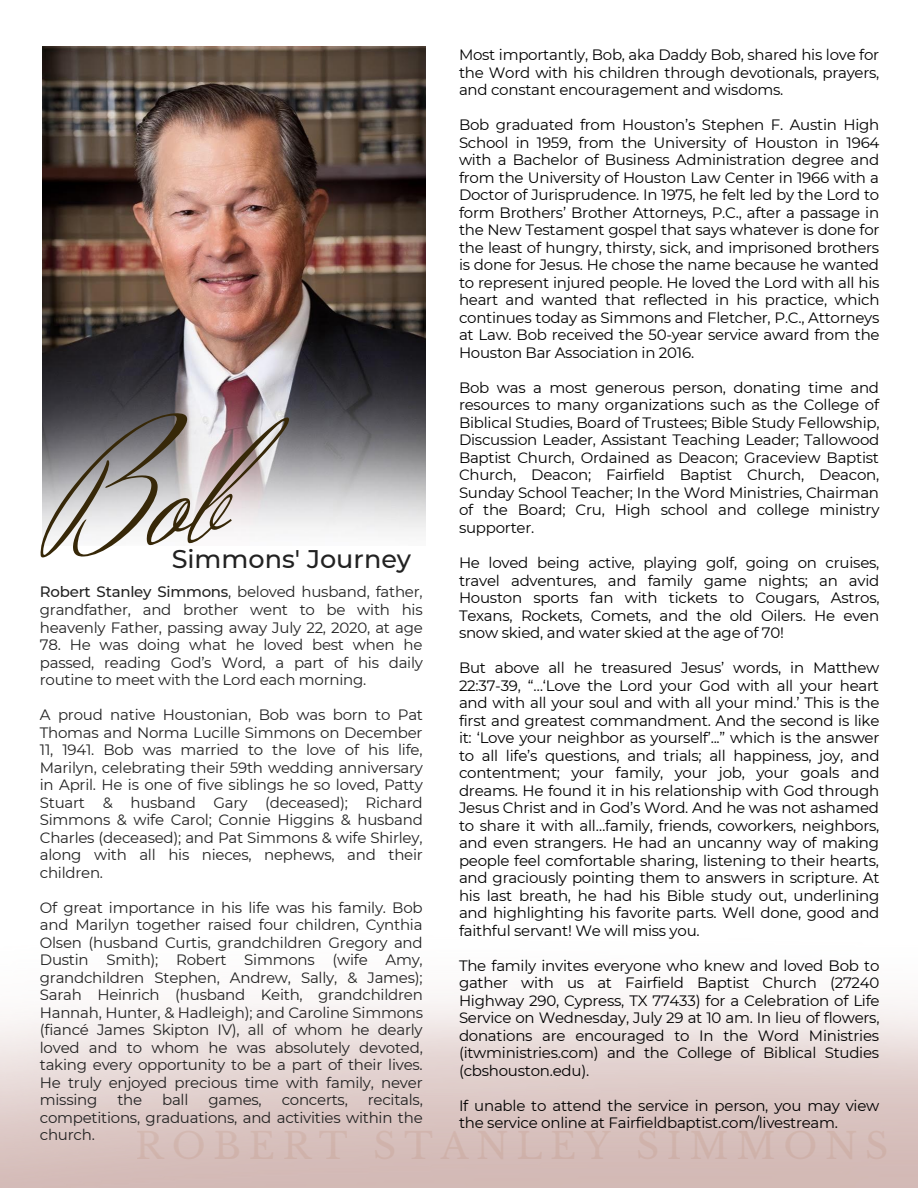
<style>
.page{position:relative;width:918px;height:1188px;background:#fff}
.page>*{position:absolute;margin:0;border:0;box-sizing:border-box;transform-origin:0 0}
.t1{font:500 25.5px "Montserrat";color:#222}
.t2{font:15px/17.5px "Montserrat";letter-spacing:-.015em;color:#000;text-align:justify}
.t3{font:15px/17.5px "Montserrat";letter-spacing:-.015em;color:#222;text-align:justify}
.s1{font-weight:500}
</style>
<div class="page">
<img style="left:0;top:46px;width:918px;height:1142px">
<img style="left:43px;top:46px;width:382px;height:500px">
<svg style="left:32px;top:411px;width:264px;height:148px"></svg>
<h1 class="t1" style="left:172px;top:543px;width:241px">Simmons' Journey</h1>
<p class="t3" style="left:40px;top:583px;width:384px"><span class="s1">Robert Stanley Simmons</span>, beloved husband, father, grandfather, and brother went to be with his heavenly Father, passing away July 22, 2020, at age</p>
<p class="t3" style="left:40px;top:636px;width:385px">78. He was doing what he loved best when he passed, reading God’s Word, a part of his daily routine to meet with the Lord each morning.</p>
<p class="t3" style="left:40px;top:706px;width:385px">A proud native Houstonian, Bob was born to Pat Thomas and Norma Lucille Simmons on December 11, 1941. Bob was married to the love of his life, Marilyn, celebrating their 59th wedding anniversary in April. He is one of five siblings he so loved, Patty Stuart &amp; husband Gary (deceased); Richard Simmons &amp; wife Carol; Connie Higgins &amp; husband Charles (deceased); and Pat Simmons &amp; wife Shirley, along with all his nieces, nephews, and their children.</p>
<p class="t3" style="left:40px;top:899px;width:385px">Of great importance in his life was his family. Bob and Marilyn together raised four children, Cynthia Olsen (husband Curtis, grandchildren Gregory and Dustin Smith); Robert Simmons (wife Amy, grandchildren Stephen, Andrew, Sally, &amp; James); Sarah Heinrich (husband Keith, grandchildren Hannah, Hunter, &amp; Hadleigh); and Caroline Simmons (fiancé James Skipton IV), all of whom he dearly loved and to whom he was absolutely devoted, taking every opportunity to be a part of their lives.<br>He truly enjoyed precious time with family, never missing</p>
<p class="t3" style="left:40px;top:1091px;width:385px;text-indent:328px">recitals, competitions, graduations, and activities within the church.</p>
<p class="t3" style="left:117px;top:1091px;width:26px">the</p>
<p class="t3" style="left:162px;top:1091px;width:28px">ball</p>
<p class="t3" style="left:208px;top:1091px;width:55px">games,</p>
<p class="t3" style="left:282px;top:1091px;width:68px">concerts,</p>
<p class="t2" style="left:459px;top:46px;width:422px">Most importantly, Bob, aka Daddy Bob, shared his love for the Word with his children through devotionals, prayers, and constant encouragement and wisdoms.</p>
<p class="t2" style="left:459px;top:116px;width:422px">Bob graduated from Houston’s Stephen F. Austin High School in 1959, from the University of Houston in 1964 with a Bachelor of Business Administration degree and from the University of Houston Law Center in 1966 with a Doctor of Jurisprudence. In 1975, he felt led by the Lord to form Brothers’ Brother Attorneys, P.C., after a passage in the New Testament gospel that says whatever is done for the least of hungry, thirsty, sick, and imprisoned brothers is done for Jesus. He chose the name because he wanted to represent injured people. He loved the Lord with all his heart and wanted that reflected in his practice, which continues today as Simmons and Fletcher, P.C., Attorneys at Law. Bob received the 50-year service award from the Houston Bar Association in 2016.</p>
<p class="t2" style="left:459px;top:379px;width:422px">Bob was a most generous person, donating time and resources to many organizations such as the College of Biblical Studies, Board of Trustees; Bible Study Fellowship, Discussion Leader, Assistant Teaching Leader; Tallowood Baptist Church, Ordained as Deacon; Graceview Baptist Church, Deacon; Fairfield Baptist Church, Deacon, Sunday School Teacher; In the Word Ministries, Chairman of the Board; Cru, High school and college ministry supporter.</p>
<p class="t2" style="left:459px;top:554px;width:422px">He loved being active, playing golf, going on cruises, travel adventures, and family game nights; an avid Houston sports fan with tickets to Cougars, Astros, Texans, Rockets, Comets, and the old Oilers. He even snow skied, and water skied at the age of 70!</p>
<p class="t2" style="left:459px;top:659px;width:422px">But above all he treasured Jesus’ words, in Matthew 22:37-39, “…‘Love the Lord your God with all your heart and with all your soul and with all your mind.’ This is the first and greatest commandment. And the second is like it: ‘Love your neighbor as yourself’...” which is the answer to all life’s questions, and trials; all happiness, joy, and contentment; your family, your job, your goals and dreams. He found it in his relationship with God through Jesus Christ and in God’s Word. And he was not ashamed to share it with all…family, friends, coworkers, neighbors, and even strangers. He had an uncanny way of making people feel comfortable sharing, listening to their hearts, and graciously pointing them to answers in scripture. At his last breath, he had his Bible study out, underlining and highlighting his favorite parts. Well done, good and faithful servant! We will miss you.</p>
<p class="t2" style="left:459px;top:957px;width:422px">The family invites everyone who knew and loved Bob to gather with us at Fairfield Baptist Church (27240<br>Highway 290, Cypress, TX 77433) for a Celebration of Life Service on Wednesday, July 29 at 10 am. In lieu of flowers, donations are encouraged to In the Word Ministries (itwministries.com) and the College of Biblical Studies (cbshouston.edu).</p>
<p class="t2" style="left:459px;top:1097px;width:422px">If unable to attend the service in person, you may view the service online at Fairfieldbaptist.com/livestream.</p>
</div>
